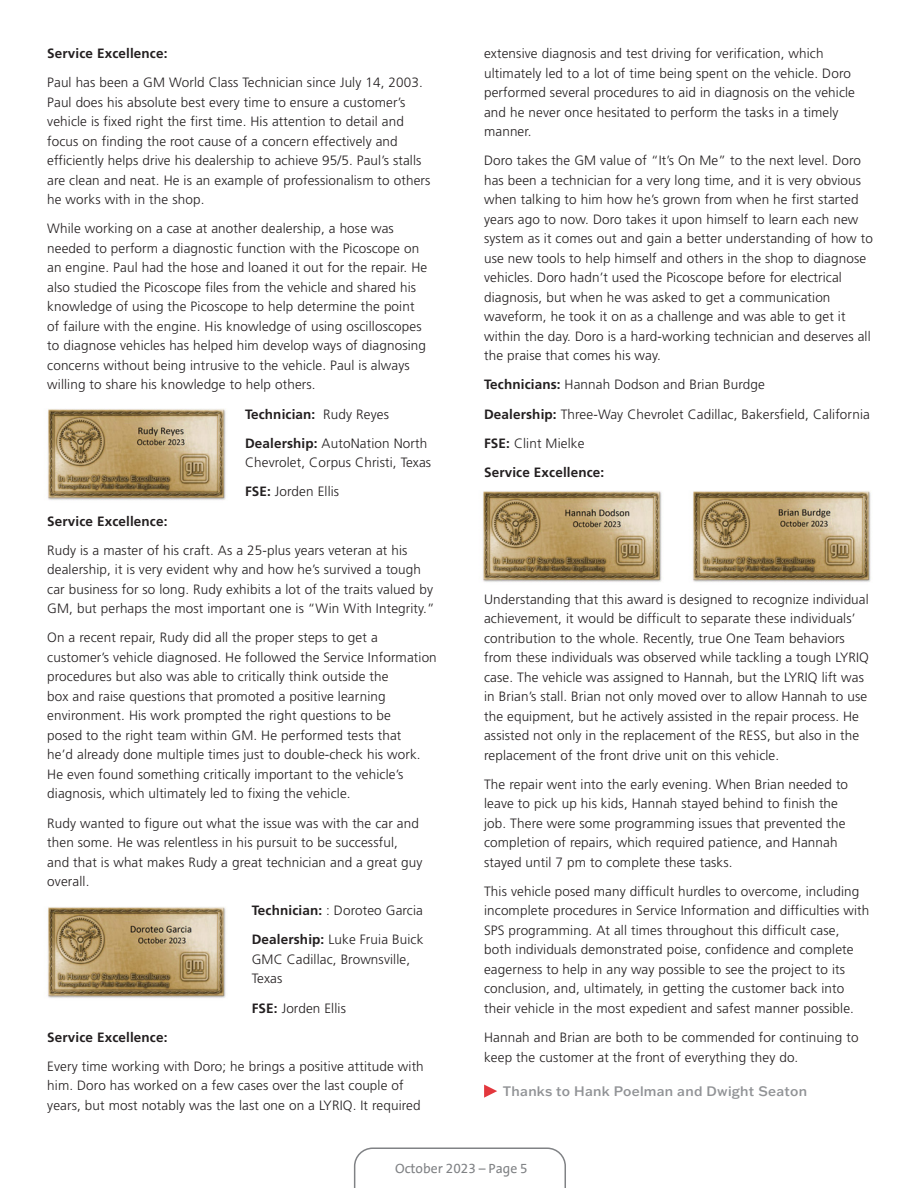
<style>
.page{position:relative;width:918px;height:1188px;background:#fff}
.page>*{position:absolute;margin:0;border:0;box-sizing:border-box;transform-origin:0 0}
._2019_body_copy{font:300 13.5px/19.5px "Frutiger";letter-spacing:.01em;color:#231f20}
._2019_body_copy-2{font:700 13.5px "Frutiger";letter-spacing:.01em;color:#231f20}
._2019_Thanks_line{font:500 13.5px "Franklin Gothic ATF";letter-spacing:.02em;color:#919396}
.t1{font:13.5px "GM Sans";color:#808285}
.s1{font-weight:300}
.s2{font-weight:700}
</style>
<div class="page">
<svg style="left:354px;top:1148px;width:212px;height:40px"></svg>
<svg style="left:484px;top:1085px;width:13px;height:13px"></svg>
<img style="left:48px;top:409px;width:178px;height:91px">
<img style="left:48px;top:907px;width:178px;height:91px">
<img style="left:483px;top:491px;width:179px;height:91px">
<img style="left:693px;top:491px;width:178px;height:91px">
<p class="_2019_body_copy-2" style="left:47px;top:45px;width:122px">Service Excellence:</p>
<p class="_2019_body_copy" style="left:47px;top:73px;width:385px">Paul has been a GM World Class Technician since July 14, 2003.<br>Paul does his absolute best every time to ensure a customer’s vehicle is fixed right the first time. His attention to detail and focus on finding the root cause of a concern effectively and efficiently helps drive his dealership to achieve 95/5. Paul’s stalls are clean and neat. He is an example of professionalism to others he works with in the shop.</p>
<p class="_2019_body_copy" style="left:47px;top:219px;width:382px">While working on a case at another dealership, a hose was needed to perform a diagnostic function with the Picoscope on an engine. Paul had the hose and loaned it out for the repair. He also studied the Picoscope files from the vehicle and shared his knowledge of using the Picoscope to help determine the point of failure with the engine. His knowledge of using oscilloscopes to diagnose vehicles has helped him develop ways of diagnosing concerns without being intrusive to the vehicle. Paul is always willing to share his knowledge to help others.</p>
<p class="_2019_body_copy-2" style="left:245px;top:406px;width:146px">Technician: <span class="s1">Rudy Reyes</span></p>
<p class="_2019_body_copy" style="left:245px;top:433px;width:188px"><span class="s2">Dealership:</span> AutoNation North<br>Chevrolet, Corpus Christi, Texas</p>
<p class="_2019_body_copy" style="left:245px;top:482px;width:96px"><span class="s2">FSE:</span> Jorden Ellis</p>
<p class="_2019_body_copy-2" style="left:47px;top:513px;width:122px">Service Excellence:</p>
<p class="_2019_body_copy" style="left:47px;top:540px;width:389px">Rudy is a master of his craft. As a 25-plus years veteran at his dealership, it is very evident why and how he’s survived a tough car business for so long. Rudy exhibits a lot of the traits valued by GM, but perhaps the most important one is “Win With Integrity.”</p>
<p class="_2019_body_copy" style="left:47px;top:628px;width:391px">On a recent repair, Rudy did all the proper steps to get a customer’s vehicle diagnosed. He followed the Service Information procedures but also was able to critically think outside the<br>box and raise questions that promoted a positive learning environment. His work prompted the right questions to be<br>posed to the right team within GM. He performed tests that<br>he’d already done multiple times just to double-check his work.<br>He even found something critically important to the vehicle’s diagnosis, which ultimately led to fixing the vehicle.</p>
<p class="_2019_body_copy" style="left:47px;top:813px;width:377px">Rudy wanted to figure out what the issue was with the car and then some. He was relentless in his pursuit to be successful, and that is what makes Rudy a great technician and a great guy overall.</p>
<p class="_2019_body_copy" style="left:252px;top:901px;width:173px"><span class="s2">Technician:</span> : Doroteo Garcia</p>
<p class="_2019_body_copy" style="left:252px;top:930px;width:173px"><span class="s2">Dealership:</span> Luke Fruia Buick<br>GMC Cadillac, Brownsville,<br>Texas</p>
<p class="_2019_body_copy" style="left:252px;top:998px;width:96px"><span class="s2">FSE:</span> Jorden Ellis</p>
<p class="_2019_body_copy-2" style="left:47px;top:1029px;width:122px">Service Excellence:</p>
<p class="_2019_body_copy" style="left:47px;top:1056px;width:378px">Every time working with Doro; he brings a positive attitude with him. Doro has worked on a few cases over the last couple of years, but most notably was the last one on a LYRIQ. It required</p>
<p class="_2019_body_copy" style="left:484px;top:44px;width:372px">extensive diagnosis and test driving for verification, which ultimately led to a lot of time being spent on the vehicle. Doro performed several procedures to aid in diagnosis on the vehicle and he never once hesitated to perform the tasks in a timely manner.</p>
<p class="_2019_body_copy" style="left:484px;top:151px;width:390px">Doro takes the GM value of “It’s On Me” to the next level. Doro has been a technician for a very long time, and it is very obvious when talking to him how he’s grown from when he first started years ago to now. Doro takes it upon himself to learn each new system as it comes out and gain a better understanding of how to use new tools to help himself and others in the shop to diagnose vehicles. Doro hadn’t used the Picoscope before for electrical diagnosis, but when he was asked to get a communication waveform, he took it on as a challenge and was able to get it within the day. Doro is a hard-working technician and deserves all the praise that comes his way.</p>
<p class="_2019_body_copy" style="left:484px;top:375px;width:282px"><span class="s2">Technicians:</span> Hannah Dodson and Brian Burdge</p>
<p class="_2019_body_copy" style="left:484px;top:404px;width:387px"><span class="s2">Dealership:</span> Three-Way Chevrolet Cadillac, Bakersfield, California</p>
<p class="_2019_body_copy" style="left:484px;top:433px;width:102px"><span class="s2">FSE:</span> Clint Mielke</p>
<p class="_2019_body_copy-2" style="left:484px;top:464px;width:122px">Service Excellence:</p>
<p class="_2019_body_copy" style="left:484px;top:589px;width:386px">Understanding that this award is designed to recognize individual achievement, it would be difficult to separate these individuals’ contribution to the whole. Recently, true One Team behaviors from these individuals was observed while tackling a tough LYRIQ case. The vehicle was assigned to Hannah, but the LYRIQ lift was in Brian’s stall. Brian not only moved over to allow Hannah to use the equipment, but he actively assisted in the repair process. He assisted not only in the replacement of the RESS, but also in the replacement of the front drive unit on this vehicle.</p>
<p class="_2019_body_copy" style="left:484px;top:774px;width:366px">The repair went into the early evening. When Brian needed to leave to pick up his kids, Hannah stayed behind to finish the job. There were some programming issues that prevented the completion of repairs, which required patience, and Hannah stayed until 7 pm to complete these tasks.</p>
<p class="_2019_body_copy" style="left:484px;top:881px;width:387px">This vehicle posed many difficult hurdles to overcome, including incomplete procedures in Service Information and difficulties with SPS programming. At all times throughout this difficult case, both individuals demonstrated poise, confidence and complete eagerness to help in any way possible to see the project to its conclusion, and, ultimately, in getting the customer back into their vehicle in the most expedient and safest manner possible.</p>
<p class="_2019_body_copy" style="left:484px;top:1028px;width:376px">Hannah and Brian are both to be commended for continuing to keep the customer at the front of everything they do.</p>
<p class="_2019_Thanks_line" style="left:503px;top:1082px;width:306px">Thanks to Hank Poelman and Dwight Seaton</p>
<p class="t1" style="left:395px;top:1161px;width:134px">October 2023 – Page 5</p>
</div>
